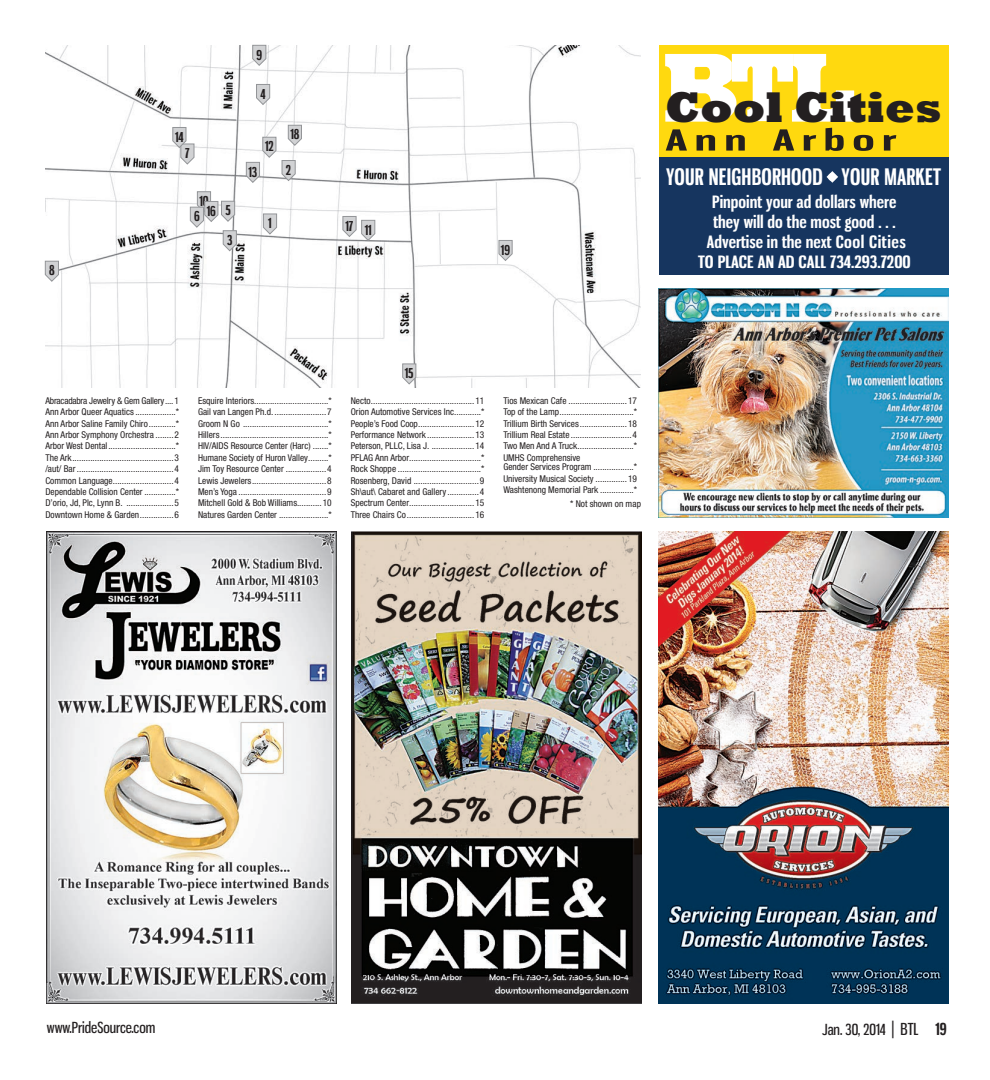
<style>
.page{position:relative;width:990px;height:1080px;background:#fff}
.page>*{position:absolute;margin:0;border:0;box-sizing:border-box;transform-origin:0 0}
.t1{font:800 43.62px "Rockwell";color:#231f20}
.t2{font:700 28.38px "Gnuolane Rg";letter-spacing:.14em;color:#231f20;scale:1.86 1}
.t3{font:700 22.38px "Gnuolane Rg";letter-spacing:.01em;color:#fff}
.t4{font:700 16.75px/20.1px "Gnuolane Rg";color:#fff;text-align:center;scale:1.09 1}
.t5{font:15px "Gnuolane Rg";color:#231f20}
.t6{font:700 13.38px "Gnuolane Rg";color:#231f20}
.Index-Listing{font:condensed 9.38px "Helvetica Neue";color:#231f20}
.Index-Listing-2{font:condensed 9.38px "Helvetica Neue";letter-spacing:-.02em;color:#231f20}
.s1{font-size:17.5px}
.s2{font-size:16.25px}
.s3{font-weight:700;font-size:16.25px}
</style>
<div class="page">
<img style="left:352px;top:531px;width:290px;height:472px">
<img style="left:47px;top:531px;width:290px;height:472px">
<img style="left:659px;top:531px;width:289px;height:472px">
<div style="left:659px;top:45px;width:289px;height:197px;background:#ffd90f"></div>
<div style="left:659px;top:157px;width:289px;height:117px;background:#16355f"></div>
<svg style="left:665px;top:54px;width:189px;height:68px"></svg>
<svg style="left:827px;top:171px;width:11px;height:12px"></svg>
<img style="left:659px;top:288px;width:289px;height:230px">
<img style="left:45px;top:45px;width:596px;height:342px">
<svg style="left:263px;top:213px;width:14px;height:22px"></svg>
<svg style="left:342px;top:216px;width:33px;height:25px"></svg>
<svg style="left:498px;top:240px;width:15px;height:21px"></svg>
<svg style="left:172px;top:127px;width:23px;height:38px"></svg>
<svg style="left:402px;top:363px;width:15px;height:22px"></svg>
<svg style="left:252px;top:45px;width:15px;height:21px"></svg>
<svg style="left:256px;top:84px;width:14px;height:21px"></svg>
<svg style="left:190px;top:191px;width:47px;height:61px"></svg>
<svg style="left:246px;top:125px;width:56px;height:58px"></svg>
<svg style="left:45px;top:261px;width:14px;height:21px"></svg>
<p class="t6" style="left:49px;top:262px;width:7px">8</p>
<p class="t6" style="left:175px;top:129px;width:10px">14</p>
<p class="t6" style="left:185px;top:145px;width:6px">7</p>
<p class="t6" style="left:199px;top:193px;width:11px">10</p>
<p class="t6" style="left:207px;top:203px;width:11px">16</p>
<p class="t6" style="left:194px;top:208px;width:7px">6</p>
<p class="t6" style="left:225px;top:202px;width:7px">5</p>
<p class="t6" style="left:227px;top:232px;width:7px">3</p>
<p class="t6" style="left:256px;top:46px;width:7px">9</p>
<p class="t6" style="left:261px;top:86px;width:7px">4</p>
<p class="t6" style="left:249px;top:163px;width:10px">13</p>
<p class="t6" style="left:265px;top:138px;width:10px">12</p>
<p class="t6" style="left:290px;top:126px;width:10px">18</p>
<p class="t6" style="left:286px;top:162px;width:7px">2</p>
<p class="t6" style="left:268px;top:215px;width:5px">1</p>
<p class="t6" style="left:346px;top:218px;width:9px">17</p>
<p class="t6" style="left:365px;top:221px;width:8px">11</p>
<p class="t6" style="left:501px;top:242px;width:11px">19</p>
<p class="t1" style="left:665px;top:82px;width:278px">Cool Cities</p>
<p class="t2" style="left:665px;top:123px;width:126px">Ann Arbor</p>
<p class="t3" style="left:666px;top:163px;width:277px">YOUR NEIGHBORHOOD • YOUR MARKET</p>
<p class="t4" style="left:698px;top:192px;width:196px">Pinpoint your ad dollars where they will do the most good . . .<br>Advertise in the next Cool Cities<br>TO PLACE AN AD CALL 734.293.7200</p>
<p class="Index-Listing-2" style="left:45px;top:395px;width:135px">Abracadabra Jewelry &amp; Gem Gallery.... 1</p>
<p class="Index-Listing" style="left:45px;top:407px;width:135px">Ann Arbor Queer Aquatics ..................*</p>
<p class="Index-Listing" style="left:45px;top:418px;width:135px">Ann Arbor Saline Family Chiro............*</p>
<p class="Index-Listing" style="left:45px;top:429px;width:135px">Ann Arbor Symphony Orchestra ........2</p>
<p class="Index-Listing" style="left:45px;top:441px;width:135px">Arbor West Dental..............................*</p>
<p class="Index-Listing" style="left:45px;top:452px;width:135px">The Ark.............................................3</p>
<p class="Index-Listing" style="left:45px;top:463px;width:135px">/aut/ Bar...........................................4</p>
<p class="Index-Listing" style="left:45px;top:475px;width:135px">Common Language...........................4</p>
<p class="Index-Listing" style="left:45px;top:486px;width:135px">Dependable Collision Center ..............*</p>
<p class="Index-Listing" style="left:45px;top:498px;width:135px">D’orio, Jd, Plc, Lynn B. .....................5</p>
<p class="Index-Listing" style="left:45px;top:509px;width:135px">Downtown Home &amp; Garden...............6</p>
<p class="Index-Listing" style="left:198px;top:395px;width:135px">Esquire Interiors.................................*</p>
<p class="Index-Listing" style="left:198px;top:407px;width:135px">Gail van Langen Ph.d. .......................7</p>
<p class="Index-Listing" style="left:198px;top:418px;width:135px">Groom N Go ......................................*</p>
<p class="Index-Listing" style="left:198px;top:429px;width:135px">Hillers................................................*</p>
<p class="Index-Listing" style="left:198px;top:441px;width:135px">HIV/AIDS Resource Center (Harc) .......*</p>
<p class="Index-Listing" style="left:198px;top:452px;width:135px">Humane Society of Huron Valley.........*</p>
<p class="Index-Listing" style="left:198px;top:463px;width:135px">Jim Toy Resource Center ..................4</p>
<p class="Index-Listing" style="left:198px;top:475px;width:135px">Lewis Jewelers.................................8</p>
<p class="Index-Listing" style="left:198px;top:486px;width:135px">Men’s Yoga .......................................9</p>
<p class="Index-Listing" style="left:198px;top:498px;width:135px">Mitchell Gold &amp; Bob Williams...........10</p>
<p class="Index-Listing" style="left:198px;top:509px;width:135px">Natures Garden Center ......................*</p>
<p class="t6" style="left:405px;top:365px;width:10px">15</p>
<p class="Index-Listing" style="left:351px;top:395px;width:135px">Necto..............................................11</p>
<p class="Index-Listing" style="left:351px;top:407px;width:135px">Orion Automotive Services Inc............*</p>
<p class="Index-Listing" style="left:351px;top:418px;width:135px">People’s Food Coop.........................12</p>
<p class="Index-Listing" style="left:351px;top:429px;width:135px">Performance Network .....................13</p>
<p class="Index-Listing" style="left:351px;top:441px;width:135px">Peterson, PLLC, Lisa J. ...................14</p>
<p class="Index-Listing" style="left:351px;top:452px;width:135px">PFLAG Ann Arbor................................*</p>
<p class="Index-Listing" style="left:351px;top:463px;width:135px">Rock Shoppe .....................................*</p>
<p class="Index-Listing" style="left:351px;top:475px;width:135px">Rosenberg, David .............................9</p>
<p class="Index-Listing" style="left:351px;top:486px;width:135px">Sh\aut\ Cabaret and Gallery ..............4</p>
<p class="Index-Listing" style="left:351px;top:498px;width:135px">Spectrum Center.............................15</p>
<p class="Index-Listing" style="left:351px;top:509px;width:135px">Three Chairs Co ..............................16</p>
<p class="Index-Listing" style="left:503px;top:395px;width:135px">Tios Mexican Cafe ..........................17</p>
<p class="Index-Listing" style="left:503px;top:407px;width:135px">Top of the Lamp.................................*</p>
<p class="Index-Listing" style="left:503px;top:418px;width:135px">Trillium Birth Services.....................18</p>
<p class="Index-Listing" style="left:503px;top:429px;width:135px">Trillium Real Estate ...........................4</p>
<p class="Index-Listing" style="left:503px;top:441px;width:135px">Two Men And A Truck.........................*</p>
<p class="Index-Listing" style="left:503px;top:452px;width:79px">UMHS Comprehensive</p>
<p class="Index-Listing" style="left:503px;top:461px;width:135px">Gender Services Program ..................*</p>
<p class="Index-Listing" style="left:503px;top:473px;width:135px">University Musical Society ..............19</p>
<p class="Index-Listing" style="left:503px;top:484px;width:135px">Washtenong Memorial Park ...............*</p>
<p class="Index-Listing" style="left:570px;top:499px;width:72px">* Not shown on map</p>
<h3 class="t5" style="left:47px;top:1019px;width:110px">www.PrideSource.com</h3>
<p class="t5" style="left:822px;top:1021px;width:126px">Jan. 30, 2014 <span class="s1">|</span> <span class="s2">BTL</span> <span class="s3">19</span></p>
</div>
